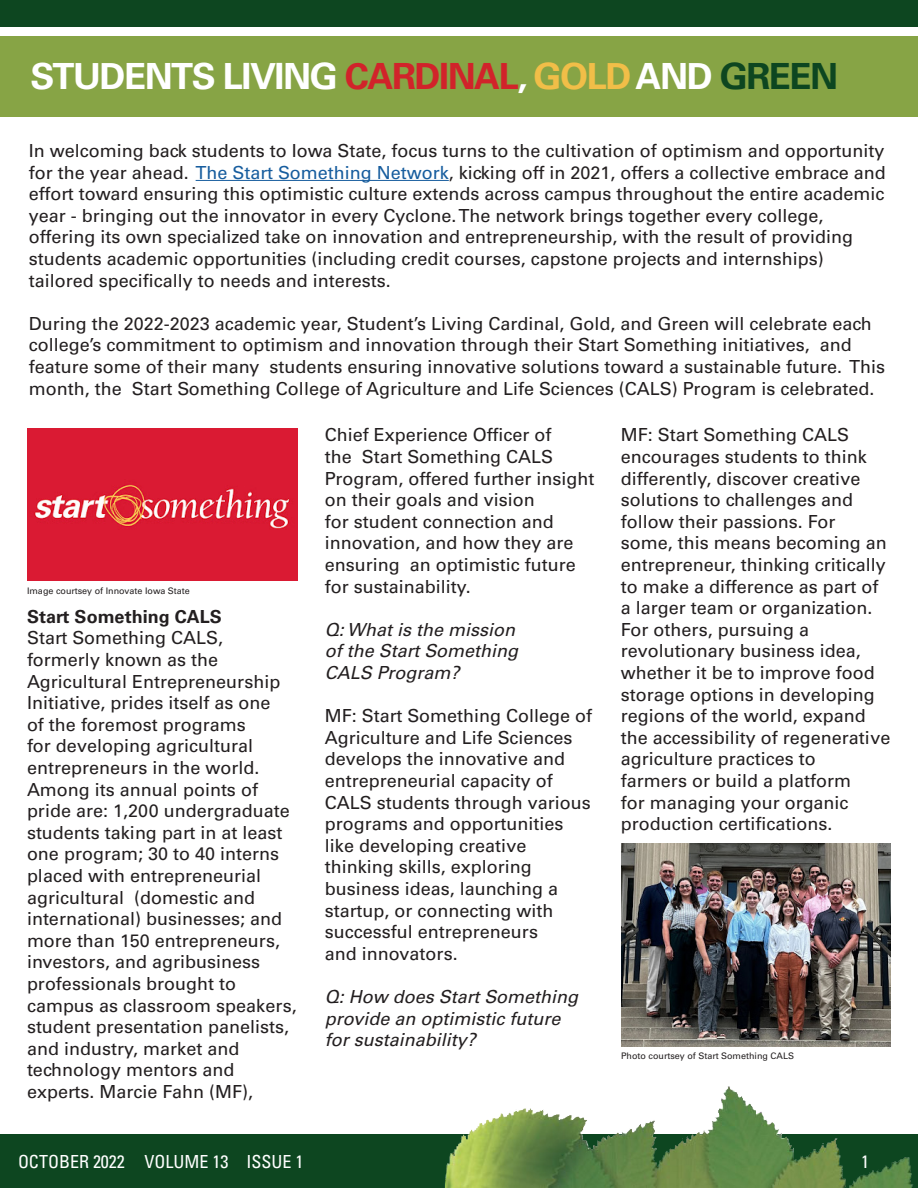
<style>
.page{position:relative;width:918px;height:1188px;background:#fff}
.page>*{position:absolute;margin:0;border:0;box-sizing:border-box;transform-origin:0 0}
.t1{font:700 36px "Univers LT Std";letter-spacing:-.04em;color:#fff}
.t2{font:18px/21.6px "Univers LT Std";color:#231f20}
.t3{font:italic 18px/21.6px "Univers LT Std";color:#231f20}
.t4{font:condensed 18px "Univers LT Std";color:#fff}
.t5{font:700 18px "Univers LT Std";color:#231f20}
.t6{font:9px "Univers LT Std";color:#231f20}
.s1{color:#d1232a}
.s2{color:#f1be48}
.s3{color:#0d4620}
.s4{color:#175d9e}
</style>
<div class="page">
<div style="left:0;top:36px;width:918px;height:81px;background:#87a445"></div>
<div style="left:0;top:1134px;width:918px;height:54px;background:#0d4620"></div>
<img style="left:444px;top:1086px;width:469px;height:102px">
<div style="left:0;top:0;width:918px;height:27px;background:#0d4620"></div>
<hr style="left:196px;top:180px;width:253px;height:1px;background:#175d9e">
<img style="left:27px;top:428px;width:270px;height:152px">
<img style="left:621px;top:844px;width:270px;height:202px">
<p class="t1" style="left:31px;top:55px;width:809px">STUDENTS LIVING <span class="s1">CARDINAL</span>, <span class="s2">GOLD</span> AND <span class="s3">GREEN</span></p>
<p class="t2" style="left:29px;top:140px;width:859px">In welcoming back students to Iowa State, focus turns to the cultivation of optimism and opportunity for the year ahead. <span class="s4">The Start Something Network</span>, kicking off in 2021, offers a collective embrace and effort toward ensuring this optimistic culture extends across campus throughout the entire academic year - bringing out the innovator in every Cyclone. The network brings together every college, offering its own specialized take on innovation and entrepreneurship, with the result of providing students academic opportunities (including credit courses, capstone projects and internships) tailored specifically to needs and interests.</p>
<p class="t2" style="left:29px;top:313px;width:858px">During the 2022-2023 academic year, Student’s Living Cardinal, Gold, and Green will celebrate each college’s commitment to optimism and innovation through their Start Something initiatives, and feature some of their many students ensuring innovative solutions toward a sustainable future. This month, the Start Something College of Agriculture and Life Sciences (CALS) Program is celebrated.</p>
<p class="t6" style="left:27px;top:585px;width:164px">Image courtsey of Innovate Iowa State</p>
<p class="t5" style="left:27px;top:606px;width:196px">Start Something CALS</p>
<p class="t2" style="left:27px;top:627px;width:271px">Start Something CALS, formerly known as the<br>Agricultural Entrepreneurship<br>Initiative, prides itself as one<br>of the foremost programs<br>for developing agricultural entrepreneurs in the world.<br>Among its annual points of pride are: 1,200 undergraduate students taking part in at least one program; 30 to 40 interns placed with entrepreneurial agricultural (domestic and international) businesses; and more than 150 entrepreneurs, investors, and agribusiness professionals brought to campus as classroom speakers, student presentation panelists, and industry, market and technology mentors and experts. Marcie Fahn (MF),</p>
<p class="t4" style="left:18px;top:1150px;width:108px">OCTOBER 2022</p>
<p class="t4" style="left:145px;top:1150px;width:85px">VOLUME 13</p>
<p class="t4" style="left:247px;top:1150px;width:59px">ISSUE 1</p>
<p class="t2" style="left:325px;top:424px;width:271px">Chief Experience Officer of<br>the Start Something CALS<br>Program, offered further insight on their goals and vision<br>for student connection and innovation, and how they are ensuring an optimistic future for sustainability.</p>
<p class="t3" style="left:325px;top:619px;width:195px">Q: What is the mission of the Start Something<br>CALS Program?</p>
<p class="t2" style="left:325px;top:705px;width:269px">MF: Start Something College of<br>Agriculture and Life Sciences develops the innovative and entrepreneurial capacity of<br>CALS students through various programs and opportunities like developing creative thinking skills, exploring business ideas, launching a startup, or connecting with successful entrepreneurs</p>
<p class="t2" style="left:325px;top:943px;width:135px">and innovators.</p>
<p class="t3" style="left:325px;top:986px;width:255px">Q: How does Start Something provide an optimistic future</p>
<p class="t3" style="left:325px;top:1029px;width:153px">for sustainability?</p>
<p class="t2" style="left:621px;top:424px;width:271px">MF: Start Something CALS encourages students to think differently, discover creative solutions to challenges and follow their passions. For some, this means becoming an entrepreneur, thinking critically to make a difference as part of a larger team or organization.<br>For others, pursuing a revolutionary business idea, whether it be to improve food storage options in developing regions of the world, expand the accessibility of regenerative agriculture practices to<br>farmers or build a platform<br>for managing your organic production certifications.</p>
<p class="t6" style="left:621px;top:1051px;width:174px">Photo courtsey of Start Something CALS</p>
<p class="t4" style="left:861px;top:1150px;width:9px">1</p>
</div>
